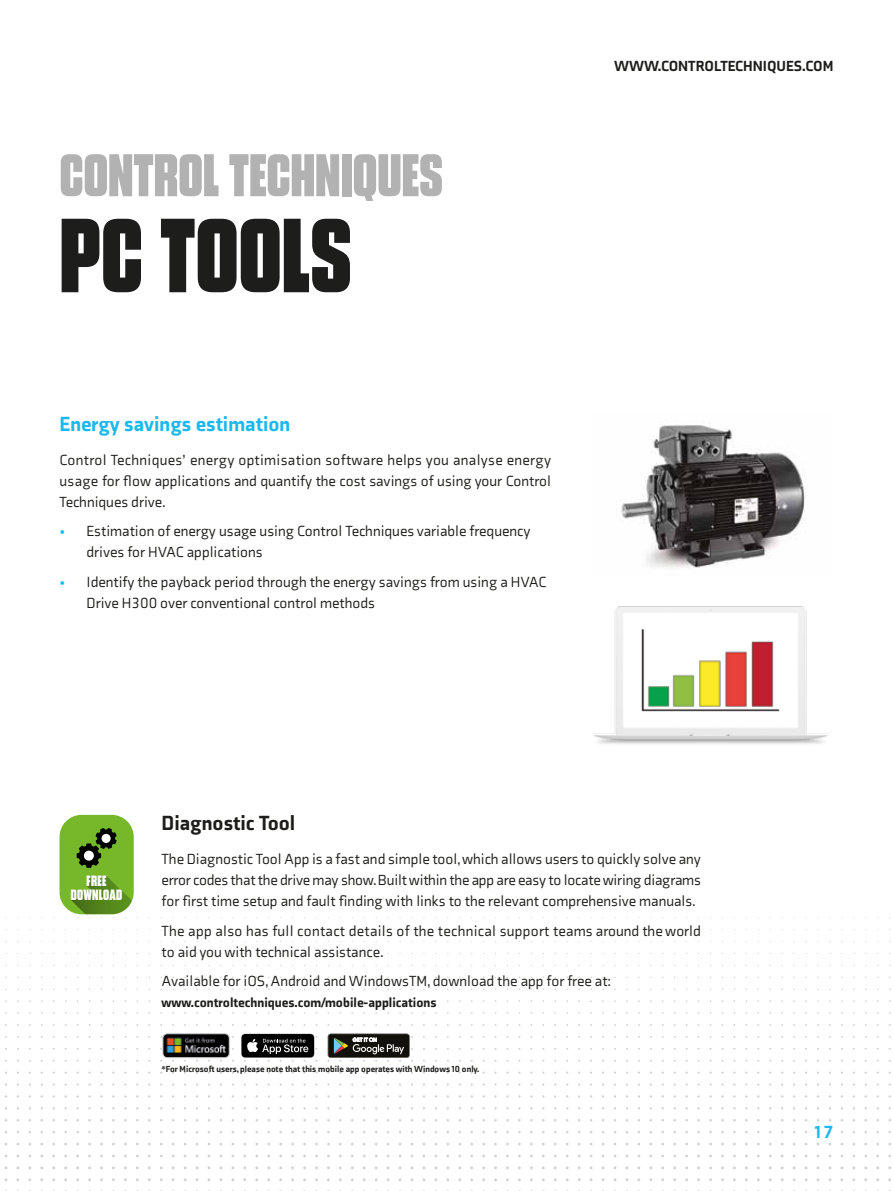
<style>
.page{position:relative;width:893px;height:1191px;background:#fff}
.page>*{position:absolute;margin:0;border:0;box-sizing:border-box;transform-origin:0 0}
.t1{font:105px "Blunt Con";color:#1d1d1b}
.t2{font:60px "Blunt Con";color:#b3b2b2}
.t3{font:900 21px "Axia";color:#1db8ed}
.t4{font:900 21px "Axia";color:#1d1d1b}
.t5{font:900 18px "Axia";color:#1db8ed}
.t6{font:15px/21px "Axia";color:#1d1d1b;text-align:justify}
.t7{font:15px/21px "Axia";letter-spacing:.02em;color:#1d1d1b}
.t8{font:900 15px "Axia";color:#1d1d1b}
.t9{font:15px/14.1px "Blunt Con";letter-spacing:.02em;color:#fff;text-align:center}
.t10{font:900 13.5px "Axia";color:#1d1d1b}
.t11{font:900 9px "Axia";color:#1d1d1b}
.s1{color:#0bbbef}
</style>
<div class="page">
<img style="left:621px;top:425px;width:185px;height:143px">
<img style="left:593px;top:606px;width:235px;height:138px">
<svg style="left:60px;top:815px;width:74px;height:99px;background:#70b028"></svg>
<svg style="left:65px;top:875px;width:38px;height:43px;background:#6e9d38"></svg>
<svg style="left:77px;top:828px;width:40px;height:40px;background:#507625"></svg>
<div style="left:102px;top:834px;width:9px;height:9px;background:#fff;border-radius:50%"></div>
<img style="left:163px;top:1035px;width:66px;height:22px">
<div style="left:163px;top:1033px;width:66px;height:25px;border:1px solid #c6c6c6;border-radius:4px"></div>
<svg style="left:241px;top:1033px;width:74px;height:28px"></svg>
<svg style="left:268px;top:1036px;width:40px;height:25px"></svg>
<svg style="left:327px;top:1033px;width:83px;height:28px"></svg>
<h2 class="t2" style="left:60px;top:148px;width:385px">CONTROL TECHNIQUES</h2>
<h1 class="t1" style="left:60px;top:208px;width:294px">PC TOOLS</h1>
<h3 class="t3" style="left:60px;top:411px;width:232px">Energy savings estimation</h3>
<p class="t6" style="left:60px;top:449px;width:493px">Control Techniques’ energy optimisation software helps you analyse energy usage for flow applications and quantify the cost savings of using your Control Techniques drive.</p>
<p class="t6" style="left:87px;top:520px;width:445px;text-indent:-27px"><span class="s1">•</span> Estimation of energy usage using Control Techniques variable frequency drives for HVAC applications</p>
<p class="t6" style="left:87px;top:571px;width:461px;text-indent:-27px"><span class="s1">•</span> Identify the payback period through the energy savings from using a HVAC<br>Drive H300 over conventional control methods</p>
<p class="t8" style="left:614px;top:56px;width:221px">WWW.CONTROLTECHNIQUES.COM</p>
<p class="t9" style="left:71px;top:874px;width:53px">FREE<br>DOWNLOAD</p>
<h3 class="t4" style="left:162px;top:810px;width:135px">Diagnostic Tool</h3>
<p class="t6" style="left:162px;top:848px;width:541px">The Diagnostic Tool App is a fast and simple tool, which allows users to quickly solve any error codes that the drive may show. Built within the app are easy to locate wiring diagrams for first time setup and fault finding with links to the relevant comprehensive manuals.</p>
<p class="t7" style="left:162px;top:920px;width:541px">The app also has full contact details of the technical support teams around the world to aid you with technical assistance.</p>
<p class="t6" style="left:162px;top:970px;width:451px">Available for iOS, Android and WindowsTM, download the app for free at:</p>
<p class="t10" style="left:162px;top:994px;width:277px">www.controltechniques.com/mobile-applications</p>
<p class="t11" style="left:162px;top:1063px;width:319px">*For Microsoft users, please note that this mobile app operates with Windows 10 only.</p>
<p class="t5" style="left:813px;top:1121px;width:22px">17</p>
</div>
